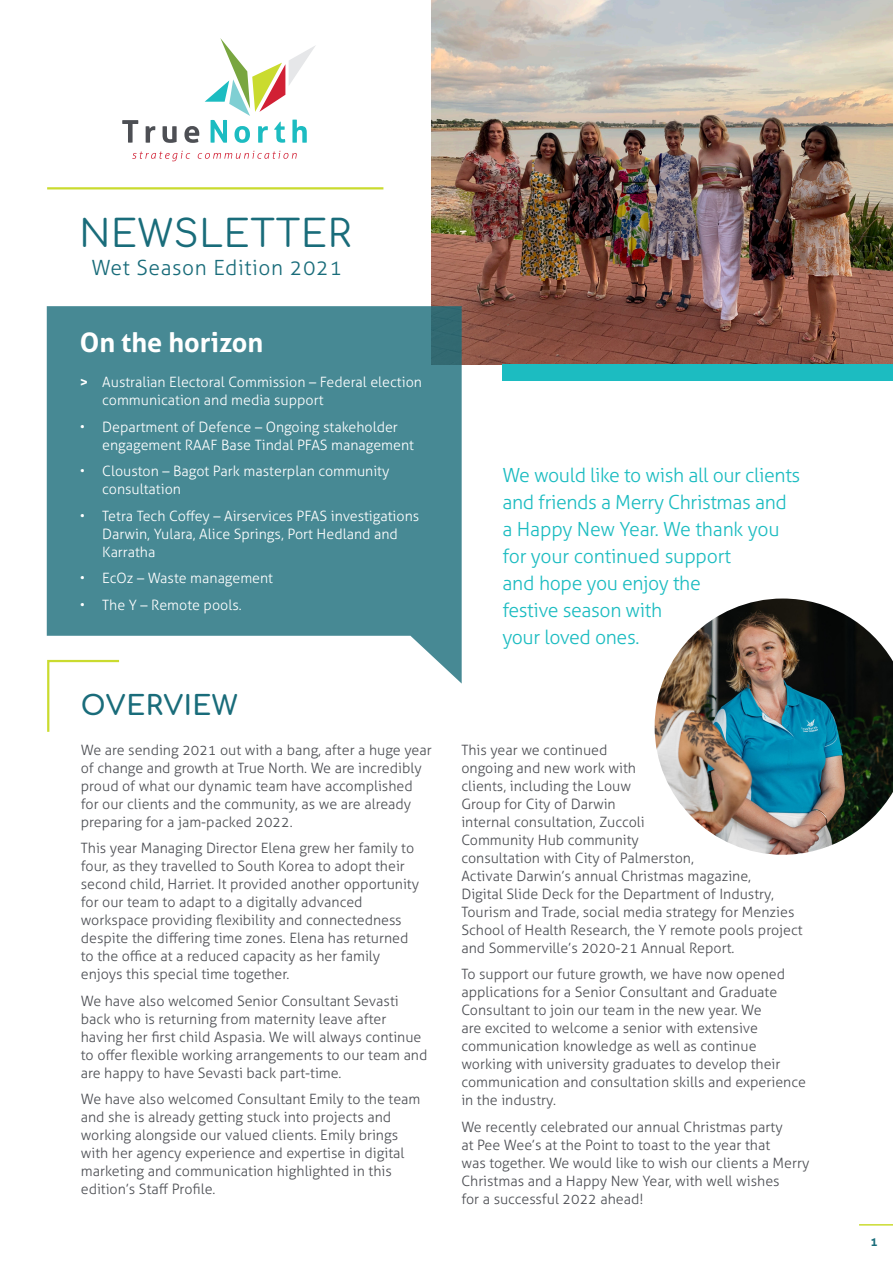
<style>
.page{position:relative;width:893px;height:1263px;background:#fff}
.page>*{position:absolute;margin:0;border:0;box-sizing:border-box;transform-origin:0 0}
.t1{font:37.5px "Comfortaa";letter-spacing:.02em;color:#196c7a}
.Heading_3{font:700 27px "Aller";color:#fff}
.Heading_1{font:700 27px "Comfortaa";letter-spacing:.02em;color:#196c7a}
.t2{font:300 21px "Aller";letter-spacing:.03em;color:#196c7a}
.Pull_Out{font:300 19.5px/27px "Aller";letter-spacing:-.02em;color:#1cbcc1}
.body{font:300 14.25px/18px "Aller";color:#4d4f54}
.body-2{font:300 14.25px/18px "Aller";color:#fff}
.t3{font:700 12px "Aller";color:#196c7a}
.s1{font-weight:700}
</style>
<div class="page">
<img style="left:432px;top:0;width:461px;height:365px">
<svg style="left:47px;top:306px;width:415px;height:377px;background:#5a959f"></svg>
<div style="left:502px;top:365px;width:391px;height:16px;background:#1cbcc1"></div>
<svg style="left:122px;top:120px;width:16px;height:23px"></svg>
<svg style="left:146px;top:126px;width:9px;height:17px"></svg>
<svg style="left:163px;top:126px;width:14px;height:17px"></svg>
<svg style="left:184px;top:126px;width:15px;height:17px"></svg>
<svg style="left:205px;top:38px;width:111px;height:105px"></svg>
<svg style="left:132px;top:151px;width:58px;height:10px"></svg>
<svg style="left:198px;top:151px;width:99px;height:8px"></svg>
<hr style="left:47px;top:187px;width:336px;height:2px;background:#cadb2f">
<svg style="left:47px;top:659px;width:74px;height:73px"></svg>
<img style="left:655px;top:598px;width:238px;height:257px">
<hr style="left:859px;top:1224px;width:34px;height:1px;background:#cadb2f">
<p class="t1" style="left:79px;top:199px;width:273px">NEWSLETTER</p>
<p class="t2" style="left:92px;top:255px;width:252px">Wet Season Edition 2021</p>
<p class="Heading_3" style="left:80px;top:326px;width:185px">On the horizon</p>
<p class="body-2" style="left:102px;top:373px;width:321px;text-indent:-22px"><span class="s1">&gt;</span> Australian Electoral Commission – Federal election communication and media support</p>
<p class="body-2" style="left:102px;top:418px;width:313px;text-indent:-22px">• Department of Defence – Ongoing stakeholder engagement RAAF Base Tindal PFAS management</p>
<p class="body-2" style="left:102px;top:462px;width:289px;text-indent:-22px">• Clouston – Bagot Park masterplan community consultation</p>
<p class="body-2" style="left:102px;top:507px;width:319px;text-indent:-22px">• Tetra Tech Coffey – Airservices PFAS investigations<br>Darwin, Yulara, Alice Springs, Port Hedland and<br>Karratha</p>
<p class="body-2" style="left:80px;top:569px;width:195px">• EcOz – Waste management</p>
<p class="body-2" style="left:80px;top:596px;width:163px">• The Y – Remote pools.</p>
<p class="Heading_1" style="left:81px;top:680px;width:158px">OVERVIEW</p>
<p class="body" style="left:81px;top:741px;width:352px">We are sending 2021 out with a bang, after a huge year of change and growth at True North. We are incredibly proud of what our dynamic team have accomplished for our clients and the community, as we are already preparing for a jam-packed 2022.</p>
<p class="body" style="left:81px;top:839px;width:340px">This year Managing Director Elena grew her family to four, as they travelled to South Korea to adopt their second child, Harriet. It provided another opportunity for our team to adapt to a digitally advanced workspace providing flexibility and connectedness despite the differing time zones. Elena has returned to the office at a reduced capacity as her family enjoys this special time together.</p>
<p class="body" style="left:81px;top:992px;width:348px">We have also welcomed Senior Consultant Sevasti back who is returning from maternity leave after having her first child Aspasia. We will always continue to offer flexible working arrangements to our team and are happy to have Sevasti back part-time.</p>
<p class="body" style="left:81px;top:1090px;width:341px">We have also welcomed Consultant Emily to the team and she is already getting stuck into projects and working alongside our valued clients. Emily brings with her agency experience and expertise in digital marketing and communication highlighted in this edition’s Staff Profile.</p>
<p class="Pull_Out" style="left:502px;top:461px;width:299px">We would like to wish all our clients and friends a Merry Christmas and a Happy New Year. We thank you for your continued support<br>and hope you enjoy the<br>festive season with<br>your loved ones.</p>
<p class="body" style="left:461px;top:741px;width:343px">This year we continued<br>ongoing and new work with<br>clients, including the Louw<br>Group for City of Darwin<br>internal consultation, Zuccoli<br>Community Hub community<br>consultation with City of Palmerston,<br>Activate Darwin’s annual Christmas magazine,<br>Digital Slide Deck for the Department of Industry, Tourism and Trade, social media strategy for Menzies School of Health Research, the Y remote pools project and Sommerville’s 2020-21 Annual Report.</p>
<p class="body" style="left:461px;top:965px;width:346px">To support our future growth, we have now opened applications for a Senior Consultant and Graduate Consultant to join our team in the new year. We<br>are excited to welcome a senior with extensive communication knowledge as well as continue working with university graduates to develop their communication and consultation skills and experience in the industry.</p>
<p class="body" style="left:461px;top:1118px;width:350px">We recently celebrated our annual Christmas party<br>at Pee Wee’s at the Point to toast to the year that<br>was together. We would like to wish our clients a Merry Christmas and a Happy New Year, with well wishes<br>for a successful 2022 ahead!</p>
<p class="t3" style="left:870px;top:1234px;width:9px">1</p>
</div>
